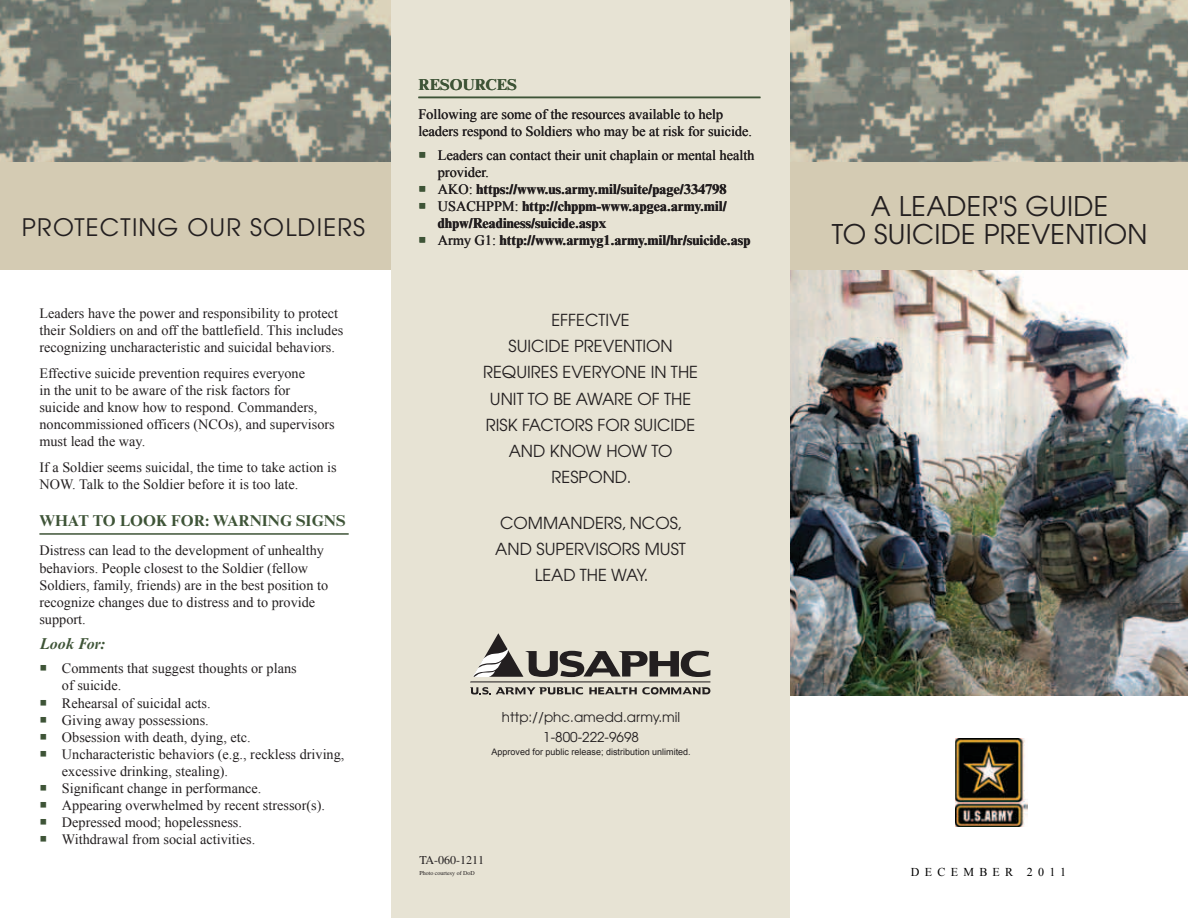
<style>
.page{position:relative;width:1188px;height:918px;background:#fff}
.page>*{position:absolute;margin:0;border:0;box-sizing:border-box;transform-origin:0 0}
.t1{font:27px/27.6px "Avant Garde";letter-spacing:.01em;color:#231f20;text-align:center}
.t2{font:24px "Avant Garde";color:#231f20}
.t3{font:16.5px/26.1px "Avant Garde";color:#231f20;text-align:center}
.t4{font:700 15.75px "Times New Roman MT Std";color:#3e5437}
.t5{font:italic 700 15.75px "Times New Roman MT Std";color:#3e5437}
.t6{font:14.25px/17.1px "Times New Roman";color:#231f20}
.t7{font:700 14.25px/17.1px "Times New Roman MT Std";color:#231f20}
.t8{font:13.5px/19.5px "Avant Garde";color:#231f20;text-align:center}
.t9{font:12px "Times New Roman";color:#000}
.t10{font:12px "Times";color:#231f20}
.t11{font:9px "Arial";color:#231f20}
.t12{font:6px "Times";color:#231f20}
.s1{font-family:"Times New Roman";font-weight:400}
</style>
<div class="page">
<svg style="left:391px;top:270px;width:1px;height:648px"></svg>
<hr style="left:39px;top:533px;width:310px;height:2px;background:#3e5437">
<img style="left:0;top:0;width:391px;height:162px">
<img style="left:790px;top:270px;width:398px;height:426px">
<img style="left:790px;top:0;width:398px;height:162px">
<div style="left:0;top:162px;width:1188px;height:108px;background:#d4cbb3"></div>
<div style="left:392px;top:0;width:398px;height:918px;background:#e7e3d4"></div>
<img style="left:956px;top:738px;width:71px;height:88px">
<hr style="left:418px;top:97px;width:342px;height:1px;background:#3e5437">
<svg style="left:470px;top:633px;width:240px;height:61px"></svg>
<h2 class="t2" style="left:22px;top:213px;width:31px">PROTECTIN</h2>
<h2 class="t2" style="left:158px;top:213px;width:49px">G OUR</h2>
<h2 class="t2" style="left:250px;top:213px;width:62px">SOLDIER</h2>
<h2 class="t2" style="left:353px;top:213px;width:13px">S</h2>
<p class="t6" style="left:39px;top:304px;width:305px">Leaders have the power and responsibility to protect their Soldiers on and off the battlefield. This includes recognizing uncharacteristic and suicidal behaviors.</p>
<p class="t6" style="left:39px;top:364px;width:297px">Effective suicide prevention requires everyone<br>in the unit to be aware of the risk factors for<br>suicide and know how to respond. Commanders, noncommissioned officers (NCOs), and supervisors must lead the way.</p>
<p class="t6" style="left:39px;top:458px;width:299px">If a Soldier seems suicidal, the time to take action is<br>NOW. Talk to the Soldier before it is too late.</p>
<p class="t4" style="left:39px;top:511px;width:304px">What to Look For: Warning Signs</p>
<p class="t6" style="left:39px;top:542px;width:290px">Distress can lead to the development of unhealthy behaviors. People closest to the Soldier (fellow Soldiers, family, friends) are in the best position to recognize changes due to distress and to provide support.</p>
<p class="t5" style="left:39px;top:635px;width:68px">Look For:</p>
<p class="t6" style="left:62px;top:660px;width:284px">Comments that suggest thoughts or plans<br>of suicide.<br>Rehearsal of suicidal acts.<br>Giving away possessions.<br>Obsession with death, dying, etc.<br>Uncharacteristic behaviors (e.g., reckless driving, excessive drinking, stealing).<br>Significant change in performance.<br>Appearing overwhelmed by recent stressor(s).<br>Depressed mood; hopelessness.<br>Withdrawal from social activities.</p>
<p class="t4" style="left:418px;top:75px;width:100px">RESOURCES</p>
<p class="t6" style="left:418px;top:105px;width:335px">Following are some of the resources available to help leaders respond to Soldiers who may be at risk for suicide.</p>
<p class="t6" style="left:438px;top:146px;width:318px">Leaders can contact their unit chaplain or mental health provider.</p>
<p class="t7" style="left:438px;top:180px;width:314px"><span class="s1">AKO:</span> https://www.us.army.mil/suite/page/334798<br><span class="s1">USACHPPM:</span> http://chppm-www.apgea.army.mil/ dhpw/Readiness/suicide.aspx<br><span class="s1">Army G1:</span> http://www.armyg1.army.mil/hr/suicide.asp</p>
<p class="t3" style="left:483px;top:307px;width:217px">EFFECTIVE<br>SUICIDE PREVENTION<br>REQUIRES EVERYONE IN THE<br>UNIT TO BE AWARE OF THE<br>RISK FACTORS FOR SUICIDE<br>AND KNOW HOW TO<br>RESPOND.</p>
<p class="t3" style="left:500px;top:510px;width:143px">COMMANDERS, NCOS</p>
<p class="t3" style="left:678px;top:510px;width:6px">,</p>
<p class="t3" style="left:495px;top:536px;width:192px">AND SUPERVISORS MUST</p>
<p class="t3" style="left:535px;top:562px;width:115px">LEAD THE WAY.</p>
<p class="t8" style="left:502px;top:707px;width:180px">HTTP://PHC.AMEDD.ARMY.MIL<br>1-800-222-9698</p>
<p class="t11" style="left:492px;top:746px;width:201px">Approved for public release; distribution unlimited.</p>
<p class="t10" style="left:419px;top:854px;width:66px">TA-060-1211</p>
<p class="t12" style="left:419px;top:869px;width:57px">Photo courtesy of DoD</p>
<h1 class="t1" style="left:832px;top:192px;width:317px">A LEADER'S GUIDE<br>TO SUICIDE PREVENTION</h1>
<p class="t9" style="left:911px;top:864px;width:28px">D ecem</p>
<p class="t9" style="left:979px;top:864px;width:25px">b er</p>
<p class="t9" style="left:1027px;top:864px;width:41px">2011</p>
</div>
